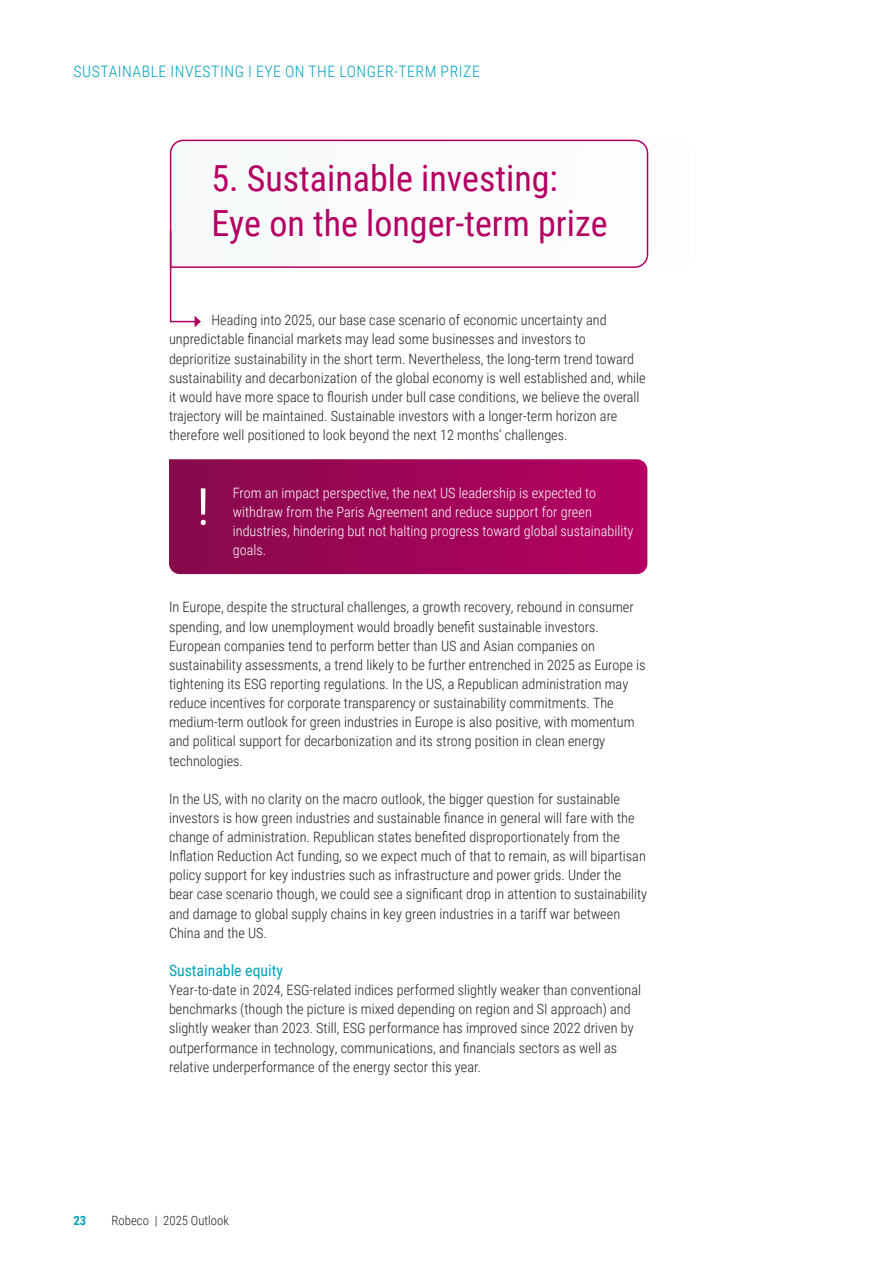
<style>
.page{position:relative;width:893px;height:1263px;background:#fff}
.page>*{position:absolute;margin:0;border:0;box-sizing:border-box;transform-origin:0 0}
.Subhoofdstukkop{font:36px/45px "Roboto Condensed";color:#b50063}
.Inleidende_tekst{font:300 15.75px "Roboto Condensed";letter-spacing:.035em;color:#00a2bd}
.Paragraafkop{font:15.75px "Roboto Condensed";color:#00a2bd}
.Leestekst{font:300 14.25px/19.2px "Roboto Condensed";color:#231f20}
.Leestekst-2{font:300 14.25px/19.2px "Roboto Condensed";color:#fff}
.t1{font:300 12.75px "Roboto Condensed";color:#231f20}
.t2{font:700 12.75px "Roboto Condensed";color:#00a2bd}
</style>
<div class="page">
<svg style="left:169px;top:459px;width:478px;height:115px;background:#9e0557"></svg>
<svg style="left:169px;top:139px;width:480px;height:129px"></svg>
<svg style="left:169px;top:229px;width:32px;height:98px"></svg>
<svg style="left:201px;top:488px;width:5px;height:37px"></svg>
<p class="Inleidende_tekst" style="left:74px;top:60px;width:408px">SUSTAINABLE INVESTING I EYE ON THE LONGER-TERM PRIZE</p>
<p class="Subhoofdstukkop" style="left:211px;top:154px;width:398px">5. Sustainable investing:<br>Eye on the longer-term prize</p>
<p class="Leestekst" style="left:169px;top:310px;width:478px;text-indent:43px">Heading into 2025, our base case scenario of economic uncertainty and unpredictable financial markets may lead some businesses and investors to deprioritize sustainability in the short term. Nevertheless, the long-term trend toward sustainability and decarbonization of the global economy is well established and, while it would have more space to flourish under bull case conditions, we believe the overall trajectory will be maintained. Sustainable investors with a longer-term horizon are therefore well positioned to look beyond the next 12 months’ challenges.</p>
<p class="Leestekst-2" style="left:233px;top:482px;width:402px">From an impact perspective, the next US leadership is expected to withdraw from the Paris Agreement and reduce support for green industries, hindering but not halting progress toward global sustainability goals.</p>
<p class="Leestekst" style="left:169px;top:597px;width:466px">In Europe, despite the structural challenges, a growth recovery, rebound in consumer spending, and low unemployment would broadly benefit sustainable investors.</p>
<p class="Leestekst" style="left:169px;top:635px;width:478px">European companies tend to perform better than US and Asian companies on sustainability assessments, a trend likely to be further entrenched in 2025 as Europe is tightening its ESG reporting regulations. In the US, a Republican administration may reduce incentives for corporate transparency or sustainability commitments. The medium-term outlook for green industries in Europe is also positive, with momentum and political support for decarbonization and its strong position in clean energy technologies.</p>
<p class="Leestekst" style="left:169px;top:788px;width:480px">In the US, with no clarity on the macro outlook, the bigger question for sustainable investors is how green industries and sustainable finance in general will fare with the change of administration. Republican states benefited disproportionately from the Inflation Reduction Act funding, so we expect much of that to remain, as will bipartisan policy support for key industries such as infrastructure and power grids. Under the bear case scenario though, we could see a significant drop in attention to sustainability and damage to global supply chains in key green industries in a tariff war between China and the US.</p>
<p class="Paragraafkop" style="left:169px;top:959px;width:115px">Sustainable equity</p>
<p class="Leestekst" style="left:169px;top:980px;width:474px">Year-to-date in 2024, ESG-related indices performed slightly weaker than conventional benchmarks (though the picture is mixed depending on region and SI approach) and slightly weaker than 2023. Still, ESG performance has improved since 2022 driven by outperformance in technology, communications, and financials sectors as well as relative underperformance of the energy sector this year.</p>
<p class="t2" style="left:73px;top:1212px;width:14px">23</p>
<p class="t1" style="left:112px;top:1211px;width:119px">Robeco | 2025 Outlook</p>
</div>
